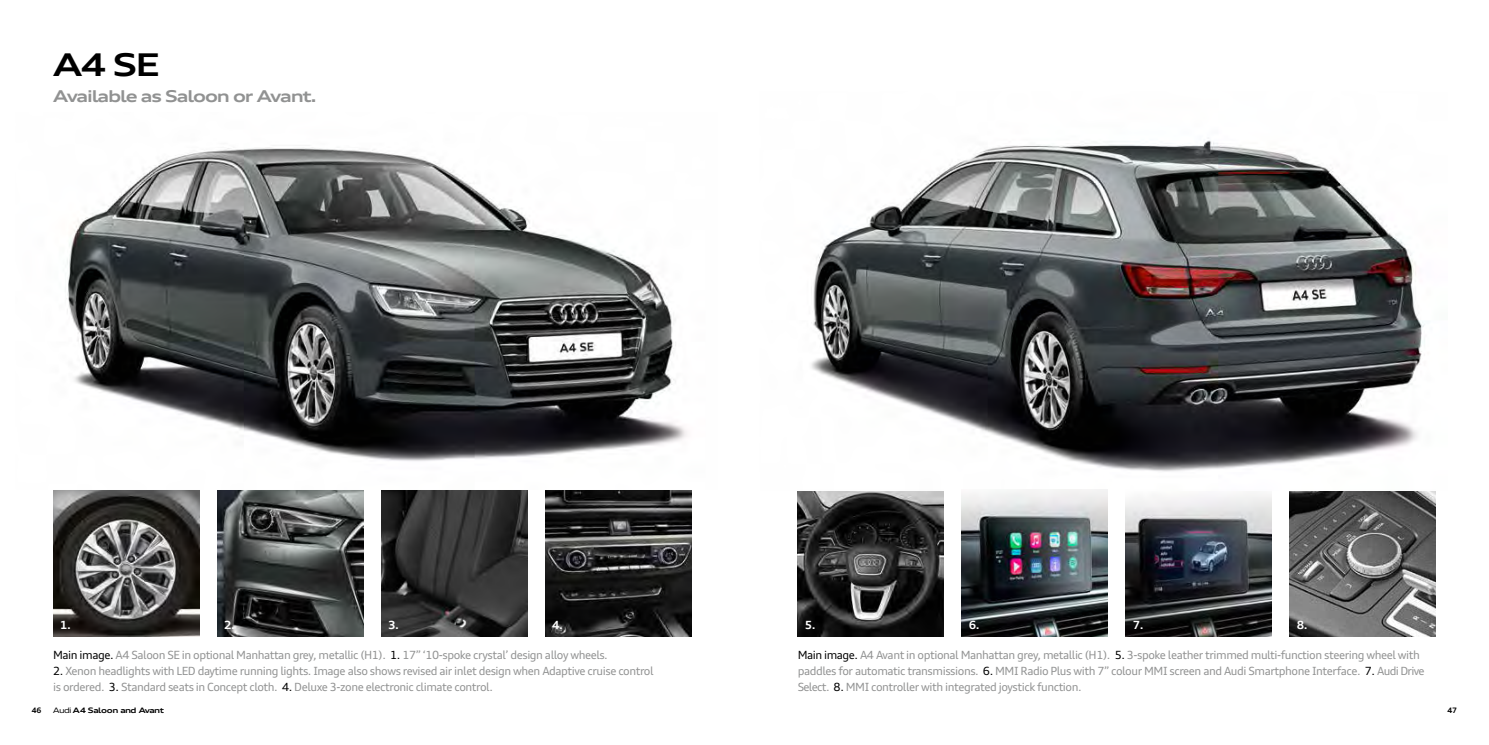
<style>
.page{position:relative;width:1489px;height:745px;background:#fff}
.page>*{position:absolute;margin:0;border:0;box-sizing:border-box;transform-origin:0 0}
.t1{font:700 expanded 31.25px "Audi Type";color:#000}
.t2{font:700 expanded 16.25px "Audi Type";letter-spacing:-.07em;color:#919292}
.t3{font:11.25px/16.2px "Audi Type";letter-spacing:-.04em;color:#919292}
.t4{font:700 11.25px "Audi Type";color:#fff}
.t5{font:700 expanded 7.5px "Audi Type";letter-spacing:-.045em;color:#000}
.t6{font:700 7.5px "Audi Type";color:#000}
.s1{color:#000}
.s2{font-weight:400}
</style>
<div class="page">
<img style="left:797px;top:491px;width:146px;height:144px">
<img style="left:1125px;top:494px;width:146px;height:141px">
<img style="left:1289px;top:491px;width:146px;height:144px">
<img style="left:53px;top:490px;width:146px;height:145px">
<img style="left:217px;top:490px;width:146px;height:145px">
<img style="left:381px;top:490px;width:146px;height:145px">
<img style="left:545px;top:490px;width:146px;height:145px">
<img style="left:66px;top:147px;width:621px;height:314px">
<img style="left:811px;top:138px;width:614px;height:352px">
<img style="left:961px;top:489px;width:146px;height:146px">
<h1 class="t1" style="left:53px;top:43px;width:108px">A4 SE</h1>
<h2 class="t2" style="left:53px;top:85px;width:265px">Available as Saloon or Avant.</h2>
<p class="t4" style="left:60px;top:617px;width:12px">1.</p>
<p class="t4" style="left:224px;top:617px;width:12px">2.</p>
<p class="t4" style="left:388px;top:617px;width:12px">3.</p>
<p class="t4" style="left:552px;top:617px;width:12px">4.</p>
<p class="t3" style="left:53px;top:646px;width:556px"><span class="s1">Main image.</span> A4 Saloon SE in optional Manhattan grey, metallic (H1). <span class="s1">1.</span> 17” ‘10-spoke crystal’ design alloy wheels.</p>
<p class="t3" style="left:53px;top:662px;width:602px"><span class="s1">2.</span> Xenon headlights with LED daytime running lights. Image also shows revised air inlet design when Adaptive cruise control is ordered. <span class="s1">3.</span> Standard seats in Concept cloth. <span class="s1">4.</span> Deluxe 3-zone electronic climate control.</p>
<p class="t4" style="left:804px;top:617px;width:12px">5.</p>
<p class="t4" style="left:968px;top:617px;width:12px">6.</p>
<p class="t4" style="left:1132px;top:617px;width:12px">7.</p>
<p class="t4" style="left:1296px;top:617px;width:12px">8.</p>
<p class="t3" style="left:797px;top:646px;width:628px"><span class="s1">Main image.</span> A4 Avant in optional Manhattan grey, metallic (H1). <span class="s1">5.</span> 3-spoke leather trimmed multi-function steering wheel with paddles for automatic transmissions. <span class="s1">6.</span> MMI Radio Plus with 7” colour MMI screen and Audi Smartphone Interface. <span class="s1">7.</span> Audi Drive<br>Select. <span class="s1">8.</span> MMI controller with integrated joystick function.</p>
<p class="t6" style="left:32px;top:705px;width:11px">46</p>
<p class="t5" style="left:53px;top:705px;width:112px"><span class="s2">Audi</span> A4 Saloon and Avant</p>
<p class="t6" style="left:1447px;top:705px;width:11px">47</p>
</div>
